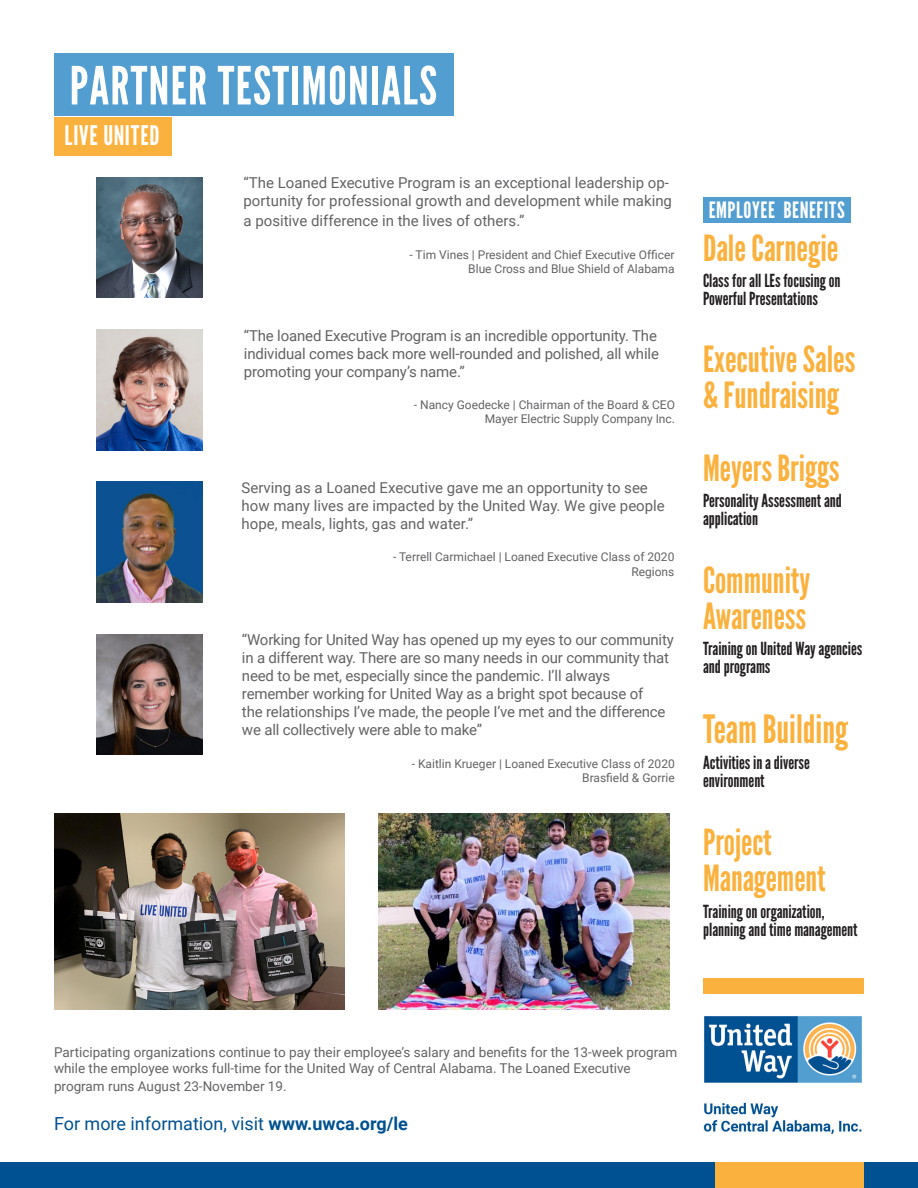
<style>
.page{position:relative;width:918px;height:1188px;background:#fff}
.page>*{position:absolute;margin:0;border:0;box-sizing:border-box;transform-origin:0 0}
.t1{font:52.5px "League Gothic";letter-spacing:.025em;color:#fff}
.t2{font:39px "League Gothic";color:#fbb13d}
.t3{font:36px/36px "League Gothic";color:#fbb13d}
.Headline_2a{font:27px "League Gothic";letter-spacing:.03em;color:#fff}
.Headline_2a-2{font:22.5px "League Gothic";letter-spacing:.025em;color:#fff}
.t4{font:18px/18px "League Gothic";color:#231f20}
.t5{font:18px "Roboto";color:#005191}
.t6{font:15px/18px "Roboto";letter-spacing:-.01em;color:#636366}
.t7{font:13.5px/16.2px "Roboto";color:#636366}
.t8{font:12px/14.4px "Roboto";color:#636366;text-align:right}
.s1{font-weight:700}
</style>
<div class="page">
<img style="left:96px;top:634px;width:106px;height:121px">
<img style="left:96px;top:482px;width:106px;height:120px">
<div style="left:54px;top:54px;width:400px;height:62px;background:#539ed0"></div>
<div style="left:54px;top:117px;width:118px;height:38px;background:#fbb13d"></div>
<div style="left:0;top:1163px;width:918px;height:25px;background:#005191"></div>
<div style="left:715px;top:1163px;width:149px;height:25px;background:#fbb13d"></div>
<img style="left:703px;top:1016px;width:159px;height:119px">
<div style="left:703px;top:978px;width:161px;height:15px;background:#fbb13d"></div>
<div style="left:703px;top:197px;width:148px;height:25px;background:#539ed0"></div>
<img style="left:379px;top:814px;width:290px;height:196px">
<img style="left:54px;top:814px;width:291px;height:196px">
<img style="left:97px;top:329px;width:106px;height:121px">
<img style="left:96px;top:177px;width:106px;height:121px">
<p class="t1" style="left:70px;top:54px;width:369px">PARTNER TESTIMONIALS</p>
<p class="Headline_2a" style="left:64px;top:120px;width:97px">LIVE UNITED</p>
<p class="t6" style="left:244px;top:173px;width:430px">“The Loaned Executive Program is an exceptional leadership op&shy;portunity for professional growth and development while making</p>
<p class="t6" style="left:244px;top:211px;width:282px">a positive difference in the lives of others.”</p>
<p class="t8" style="left:410px;top:247px;width:267px">- Tim Vines | President and Chief Executive Officer</p>
<p class="t8" style="left:468px;top:261px;width:208px">Blue Cross and Blue Shield of Alabama</p>
<p class="t6" style="left:244px;top:326px;width:417px">“The loaned Executive Program is an incredible opportunity. The individual comes back more well-rounded and polished, all while promoting your company’s name.”</p>
<p class="t8" style="left:414px;top:397px;width:263px">- Nancy Goedecke | Chairman of the Board &amp; CEO</p>
<p class="t8" style="left:485px;top:412px;width:192px">Mayer Electric Supply Company Inc.</p>
<p class="t6" style="left:242px;top:478px;width:425px">Serving as a Loaned Executive gave me an opportunity to see how many lives are impacted by the United Way. We give people hope, meals, lights, gas and water.”</p>
<p class="t8" style="left:393px;top:550px;width:283px">- Terrell Carmichael | Loaned Executive Class of 2020<br>Regions</p>
<p class="t6" style="left:242px;top:630px;width:434px">“Working for United Way has opened up my eyes to our community in a different way. There are so many needs in our community that need to be met, especially since the pandemic. I’ll always remember working for United Way as a bright spot because of<br>the relationships I’ve made, the people I’ve met and the difference we all collectively were able to make”</p>
<p class="t8" style="left:412px;top:756px;width:265px">- Kaitlin Krueger | Loaned Executive Class of 2020</p>
<p class="t8" style="left:582px;top:770px;width:94px">Brasfield &amp; Gorrie</p>
<p class="Headline_2a-2" style="left:709px;top:196px;width:138px">EMPLOYEE BENEFITS</p>
<p class="t3" style="left:703px;top:230px;width:137px">Dale Carnegie</p>
<p class="t4" style="left:703px;top:271px;width:139px">Class for all LEs focusing on<br>Powerful Presentations</p>
<p class="t3" style="left:703px;top:342px;width:154px">Executive Sales &amp; Fundraising</p>
<p class="t3" style="left:703px;top:450px;width:138px">Meyers Briggs</p>
<p class="t4" style="left:703px;top:492px;width:140px">Personality Assessment and application</p>
<p class="t3" style="left:703px;top:563px;width:109px">Community<br>Awareness</p>
<p class="t4" style="left:703px;top:639px;width:161px">Training on United Way agencies and programs</p>
<p class="t2" style="left:703px;top:706px;width:147px">Team Building</p>
<p class="t4" style="left:703px;top:754px;width:108px">Activities in a diverse</p>
<p class="t4" style="left:703px;top:772px;width:63px">environment</p>
<p class="t3" style="left:703px;top:825px;width:70px">Project</p>
<p class="t3" style="left:703px;top:861px;width:124px">Management</p>
<p class="t4" style="left:703px;top:903px;width:123px">Training on organization,</p>
<p class="t4" style="left:703px;top:921px;width:156px">planning and time management</p>
<p class="t7" style="left:54px;top:1043px;width:625px">Participating organizations continue to pay their employee’s salary and benefits for the 13-week program while the employee works full-time for the United Way of Central Alabama. The Loaned Executive</p>
<p class="t7" style="left:54px;top:1078px;width:234px">program runs August 23-November 19.</p>
<p class="t5" style="left:54px;top:1111px;width:356px">For more information, visit <span class="s1">www.uwca.org/le</span></p>
</div>
